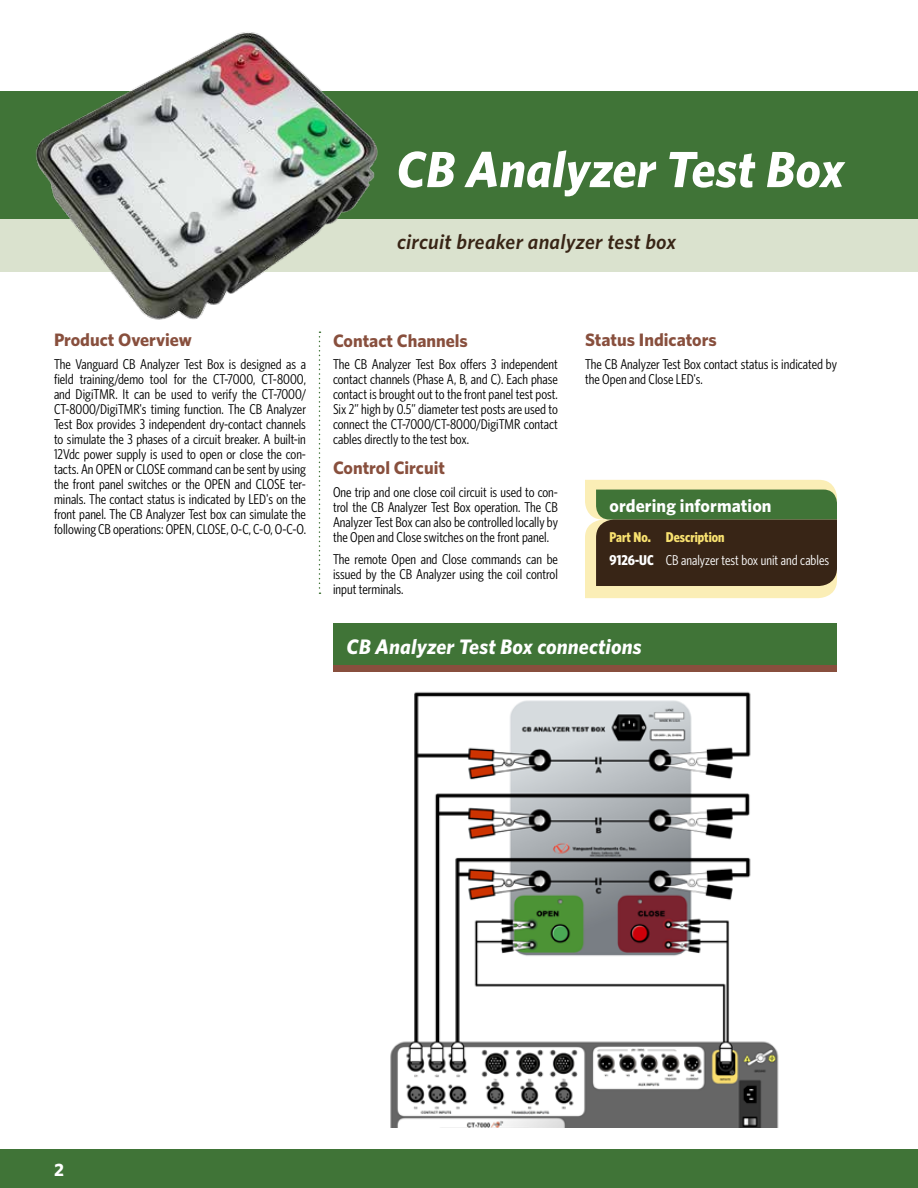
<style>
.page{position:relative;width:918px;height:1188px;background:#fff}
.page>*{position:absolute;margin:0;border:0;box-sizing:border-box;transform-origin:0 0}
.t1{font:italic 700 51px "Whitney";color:#fff}
.t2{font:italic 600 21px "Whitney";letter-spacing:.01em;color:#382516}
.t3{font:italic 700 21px "Whitney";letter-spacing:.005em;color:#fff}
.t4{font:700 18px "Whitney";color:#884f3d}
.t5{font:700 18px "Whitney";letter-spacing:.005em;color:#fff}
.t6{font:14.25px/15px "Whitney Condensed";color:#000;text-align:justify}
.t7{font:14.25px/22.5px "Whitney Condensed";color:#fff}
.s1{font-weight:700;color:#f9e270}
.s2{font-weight:700}
</style>
<div class="page">
<div style="left:0;top:219px;width:918px;height:53px;background:#dae2ce"></div>
<div style="left:0;top:91px;width:918px;height:128px;background:#407437"></div>
<div style="left:0;top:1149px;width:918px;height:39px;background:#407437"></div>
<svg style="left:585px;top:480px;width:252px;height:118px;background:#676644"></svg>
<svg style="left:319px;top:332px;width:2px;height:262px"></svg>
<img style="left:36px;top:32px;width:342px;height:288px">
<div style="left:333px;top:623px;width:504px;height:42px;background:#407437"></div>
<div style="left:333px;top:665px;width:504px;height:6px;background:#884f3d"></div>
<img style="left:390px;top:691px;width:389px;height:436px">
<h1 class="t1" style="left:396px;top:139px;width:450px">CB Analyzer Test Box</h1>
<h2 class="t2" style="left:397px;top:229px;width:281px">circuit breaker analyzer test box</h2>
<p class="t4" style="left:54px;top:329px;width:139px">Product Overview</p>
<p class="t6" style="left:54px;top:356px;width:254px">The Vanguard CB Analyzer Test Box is designed as a field training/demo tool for the CT-7000, CT-8000, and DigiTMR. It can be used to verify the CT-7000/ CT-8000/DigiTMR's timing function. The CB Analyzer Test Box provides 3 independent dry-contact channels to simulate the 3 phases of a circuit breaker. A built-in 12Vdc power supply is used to open or close the con&shy;tacts. An OPEN or CLOSE command can be sent by using the front panel switches or the OPEN and CLOSE ter&shy;minals. The contact status is indicated by LED's on the front panel. The CB Analyzer Test box can simulate the following CB operations: OPEN, CLOSE, O-C, C-O, O-C-O.</p>
<p class="t4" style="left:333px;top:329px;width:136px">Contact Channels</p>
<p class="t6" style="left:333px;top:356px;width:227px">The CB Analyzer Test Box offers 3 independent contact channels (Phase A, B, and C). Each phase contact is brought out to the front panel test post.<br>Six 2” high by 0.5” diameter test posts are used to connect the CT-7000/CT-8000/DigiTMR contact cables directly to the test box.</p>
<p class="t4" style="left:333px;top:457px;width:113px">Control Circuit</p>
<p class="t6" style="left:333px;top:484px;width:227px">One trip and one close coil circuit is used to con&shy;trol the CB Analyzer Test Box operation. The CB Analyzer Test Box can also be controlled locally by the Open and Close switches on the front panel.</p>
<p class="t6" style="left:333px;top:551px;width:226px">The remote Open and Close commands can be issued by the CB Analyzer using the coil control input terminals.</p>
<p class="t4" style="left:585px;top:329px;width:133px">Status Indicators</p>
<p class="t6" style="left:585px;top:356px;width:253px">The CB Analyzer Test Box contact status is indicated by the Open and Close LED's.</p>
<p class="t5" style="left:610px;top:494px;width:164px">ordering information</p>
<p class="t7" style="left:610px;top:526px;width:221px"><span class="s1">Part No. Description<br></span><span class="s2">9126-UC</span> CB analyzer test box unit and cables</p>
<h2 class="t3" style="left:346px;top:634px;width:297px">CB Analyzer Test Box connections</h2>
<p class="t5" style="left:54px;top:1159px;width:11px">2</p>
</div>
